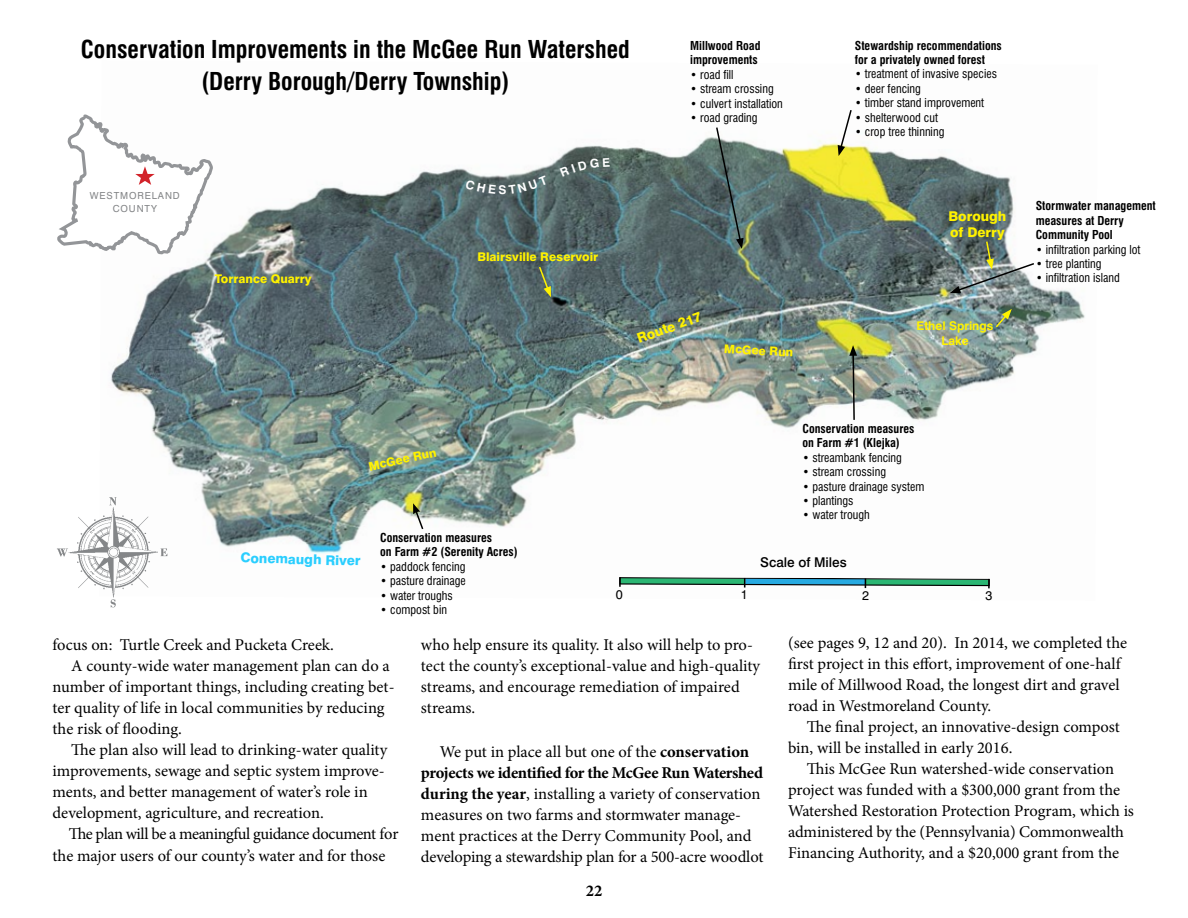
<style>
.page{position:relative;width:1188px;height:918px;background:#fff}
.page>*{position:absolute;margin:0;border:0;box-sizing:border-box;transform-origin:0 0}
.t1{font:700 condensed 24px/32.4px "Swiss 721 BT";color:#000;text-align:center}
.t2{font:16.5px/21px "Minion Pro";letter-spacing:-.005em;color:#000}
.t3{font:16.5px "Minion Pro";letter-spacing:-.03em;color:#000}
.t4{font:700 16.5px "Minion Pro";color:#000}
.t5{font:800 13.5px/16.2px "Swiss 721 BT";color:#fff200}
.t6{font:800 13.5px "Swiss 721 BT";color:#2aceff}
.t7{font:500 13.5px "Swiss 721 BT";letter-spacing:-.005em;color:#000}
.t8{font:12.75px "Swiss 721 BT";color:#000}
.t9{font:condensed 12px "Swiss 721 BT";color:#000}
.t10{font:700 condensed 12px/14.4px "Swiss 721 BT";color:#000}
.t11{font:800 12px "Swiss 721 BT";color:#fff200}
.t12{font:700 12px/14.4px "Swiss 721 BT";color:#fff200;text-align:center}
.t13{font:700 12px "Swiss 721 BT";color:#fff}
.t14{font:9.75px/12.9px "Swiss 721 BT";letter-spacing:.09em;color:#848688;text-align:center}
.s1{font-weight:700}
</style>
<div class="page">
<img style="left:111px;top:136px;width:974px;height:453px">
<svg style="left:57px;top:114px;width:156px;height:140px"></svg>
<svg style="left:619px;top:577px;width:371px;height:11px"></svg>
<svg style="left:538px;top:265px;width:13px;height:32px"></svg>
<svg style="left:994px;top:309px;width:18px;height:20px"></svg>
<svg style="left:950px;top:240px;width:86px;height:53px"></svg>
<svg style="left:849px;top:345px;width:8px;height:76px"></svg>
<svg style="left:838px;top:110px;width:15px;height:46px"></svg>
<svg style="left:715px;top:127px;width:29px;height:122px;background:#647878"></svg>
<svg style="left:413px;top:503px;width:12px;height:28px"></svg>
<img style="left:57px;top:495px;width:114px;height:113px">
<svg style="left:465px;top:179px;width:31px;height:15px"></svg>
<svg style="left:508px;top:175px;width:40px;height:19px"></svg>
<svg style="left:560px;top:158px;width:50px;height:19px"></svg>
<h1 class="t1" style="left:81px;top:33px;width:551px">Conservation Improvements in the McGee Run Watershed (Derry Borough/Derry Township)</h1>
<p class="t10" style="left:690px;top:38px;width:72px">Millwood Road improvements</p>
<p class="t9" style="left:690px;top:67px;width:45px">• road fill</p>
<p class="t9" style="left:690px;top:82px;width:85px">• stream crossing</p>
<p class="t9" style="left:690px;top:96px;width:94px">• culvert installation</p>
<p class="t9" style="left:690px;top:110px;width:69px">• road grading</p>
<p class="t14" style="left:90px;top:189px;width:91px">WESTMORELAND<br>COUNTY</p>
<p class="t11" style="left:215px;top:271px;width:98px">Torrance Quarry</p>
<p class="t13" style="left:498px;top:183px;width:10px">S</p>
<p class="t11" style="left:477px;top:250px;width:123px">Blairsville Reservoir</p>
<p class="t5" style="left:635px;top:331px;width:69px;rotate:-20deg">Route 217</p>
<p class="t11" style="left:725px;top:341px;width:71px;rotate:3deg">McGee Run</p>
<p class="t10" style="left:855px;top:38px;width:149px">Stewardship recommendations for a privately owned forest</p>
<p class="t9" style="left:855px;top:67px;width:144px">• treatment of invasive species</p>
<p class="t9" style="left:855px;top:81px;width:68px">• deer fencing</p>
<p class="t9" style="left:855px;top:96px;width:131px">• timber stand improvement</p>
<p class="t9" style="left:855px;top:110px;width:85px">• shelterwood cut</p>
<p class="t9" style="left:855px;top:124px;width:91px">• crop tree thinning</p>
<p class="t5" style="left:948px;top:208px;width:60px">Borough of Derry</p>
<p class="t12" style="left:917px;top:319px;width:78px">Ethel Springs<br>Lake</p>
<p class="t11" style="left:367px;top:459px;width:71px;rotate:-12deg">McGee Run</p>
<p class="t10" style="left:802px;top:421px;width:113px">Conservation measures on Farm #1 (Klejka)</p>
<p class="t9" style="left:802px;top:450px;width:101px">• streambank fencing</p>
<p class="t9" style="left:802px;top:465px;width:85px">• stream crossing</p>
<p class="t9" style="left:802px;top:479px;width:123px">• pasture drainage system</p>
<p class="t9" style="left:802px;top:493px;width:53px">• plantings</p>
<p class="t9" style="left:802px;top:508px;width:69px">• water trough</p>
<p class="t6" style="left:241px;top:549px;width:122px;rotate:2deg">Conemaugh River</p>
<p class="t10" style="left:380px;top:531px;width:139px">Conservation measures<br>on Farm #2 (Serenity Acres)</p>
<p class="t9" style="left:380px;top:559px;width:87px">• paddock fencing</p>
<p class="t9" style="left:380px;top:574px;width:87px">• pasture drainage</p>
<p class="t9" style="left:380px;top:588px;width:74px">• water troughs</p>
<p class="t9" style="left:380px;top:602px;width:68px">• compost bin</p>
<p class="t7" style="left:760px;top:554px;width:88px">Scale of Miles</p>
<p class="t8" style="left:616px;top:587px;width:9px">0</p>
<p class="t8" style="left:741px;top:587px;width:9px">1</p>
<p class="t8" style="left:862px;top:588px;width:9px">2</p>
<p class="t8" style="left:985px;top:588px;width:9px">3</p>
<p class="t10" style="left:1036px;top:199px;width:122px">Stormwater management measures at Derry<br>Community Pool</p>
<p class="t9" style="left:1036px;top:242px;width:106px">• infiltration parking lot</p>
<p class="t9" style="left:1036px;top:257px;width:67px">• tree planting</p>
<p class="t9" style="left:1036px;top:271px;width:86px">• infiltration island</p>
<p class="t2" style="left:53px;top:635px;width:283px">focus on: Turtle Creek and Pucketa Creek.</p>
<p class="t2" style="left:71px;top:656px;width:320px">A county-wide water management plan can do a</p>
<p class="t2" style="left:53px;top:677px;width:344px">number of important things, including creating bet-</p>
<p class="t2" style="left:53px;top:698px;width:334px">ter quality of life in local communities by reducing</p>
<p class="t2" style="left:53px;top:719px;width:131px">the risk of flooding.</p>
<p class="t2" style="left:71px;top:740px;width:318px">The plan also will lead to drinking-water quality</p>
<p class="t2" style="left:53px;top:761px;width:334px">improvements, sewage and septic system improve-</p>
<p class="t2" style="left:53px;top:782px;width:317px">ments, and better management of water’s role in</p>
<p class="t2" style="left:53px;top:803px;width:273px">development, agriculture, and recreation.</p>
<p class="t3" style="left:69px;top:823px;width:331px">The plan will be a meaningful guidance document for</p>
<p class="t2" style="left:53px;top:845px;width:334px">the major users of our county’s water and for those</p>
<p class="t2" style="left:421px;top:634px;width:341px">who help ensure its quality. It also will help to pro&shy;tect the county’s exceptional-value and high-quality streams, and encourage remediation of impaired streams.</p>
<p class="t2" style="left:421px;top:741px;width:344px;text-indent:19px">We put in place all but one of the <span class="s1">conservation projects we identified for the McGee Run Watershed during the year</span>, installing a variety of conservation measures on two farms and stormwater manage&shy;ment practices at the Derry Community Pool, and developing a stewardship plan for a 500-acre woodlot</p>
<p class="t4" style="left:586px;top:879px;width:18px">22</p>
<p class="t2" style="left:788px;top:632px;width:341px">(see pages 9, 12 and 20). In 2014, we completed the first project in this effort, improvement of one-half mile of Millwood Road, the longest dirt and gravel road in Westmoreland County.</p>
<p class="t2" style="left:788px;top:716px;width:333px;text-indent:19px">The final project, an innovative-design compost bin, will be installed in early 2016.</p>
<p class="t2" style="left:788px;top:758px;width:348px;text-indent:19px">This McGee Run watershed-wide conservation project was funded with a $300,000 grant from the Watershed Restoration Protection Program, which is administered by the (Pennsylvania) Commonwealth Financing Authority, and a $20,000 grant from the</p>
</div>
